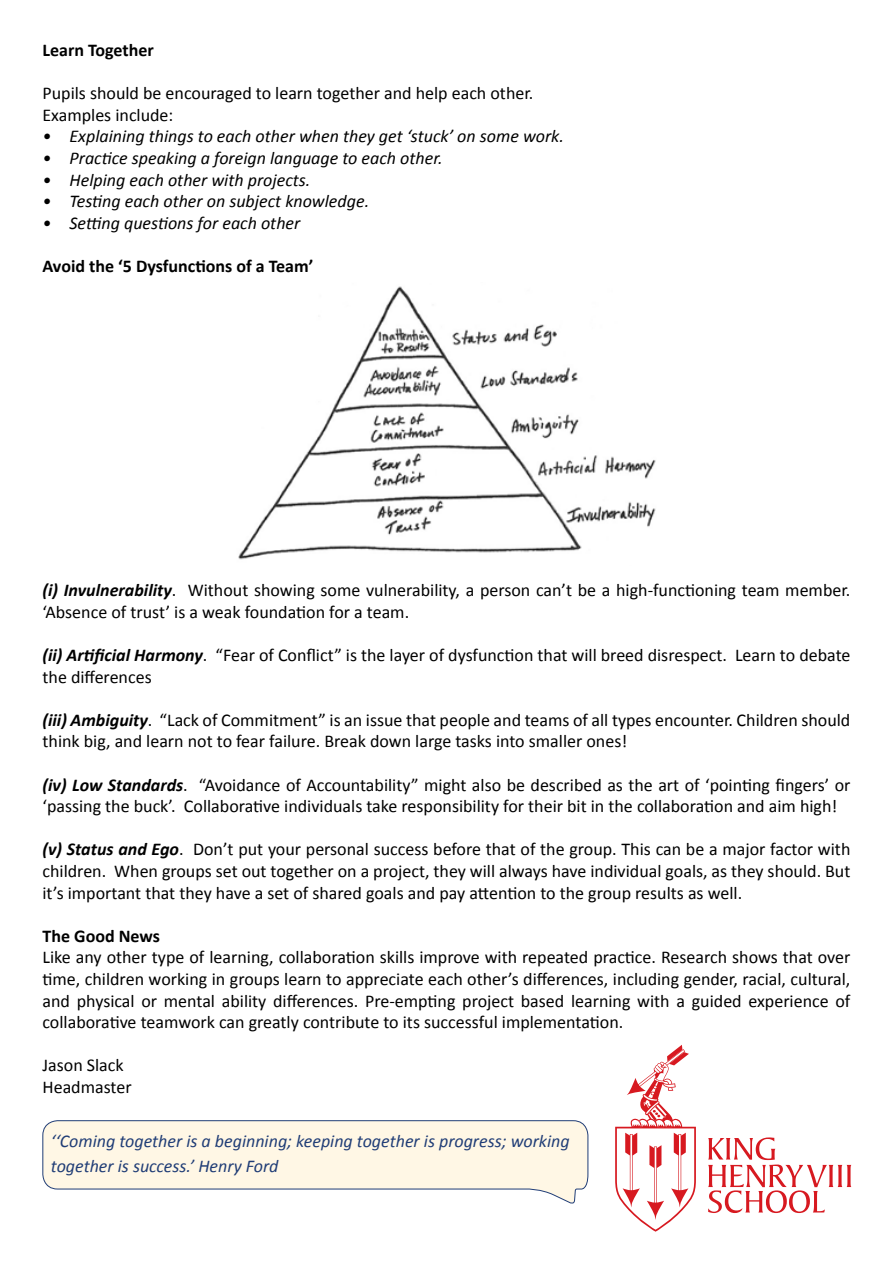
<style>
.page{position:relative;width:893px;height:1263px;background:#fff}
.page>*{position:absolute;margin:0;border:0;box-sizing:border-box;transform-origin:0 0}
.t1{font:18px/21.6px "Calibri";color:#000}
.t2{font:italic 18px "Calibri";color:#000}
.t3{font:italic 18px/25.5px "Calibri";color:#203d76}
.t4{font:700 18px "Calibri";color:#000}
.s1{font-weight:700;font-style:italic}
</style>
<div class="page">
<svg style="left:708px;top:1137px;width:143px;height:76px"></svg>
<svg style="left:615px;top:1045px;width:81px;height:187px"></svg>
<svg style="left:42px;top:1120px;width:546px;height:84px"></svg>
<img style="left:238px;top:286px;width:418px;height:274px">
<p class="t4" style="left:43px;top:39px;width:113px">Learn Together</p>
<p class="t1" style="left:43px;top:83px;width:492px">Pupils should be encouraged to learn together and help each other.<br>Examples include:</p>
<p class="t2" style="left:43px;top:124px;width:523px">• Explaining things to each other when they get ‘stuck’ on some work.</p>
<p class="t2" style="left:43px;top:146px;width:402px">• Practice speaking a foreign language to each other.</p>
<p class="t2" style="left:43px;top:167px;width:269px">• Helping each other with projects.</p>
<p class="t2" style="left:43px;top:189px;width:328px">• Testing each other on subject knowledge.</p>
<p class="t2" style="left:43px;top:211px;width:259px">• Setting questions for each other</p>
<p class="t4" style="left:43px;top:255px;width:272px">Avoid the ‘5 Dysfunctions of a Team’</p>
<p class="t1" style="left:43px;top:579px;width:809px"><span class="s1">(i) Invulnerability</span>. Without showing some vulnerability, a person can’t be a high-functioning team member. ‘Absence of trust’ is a weak foundation for a team.</p>
<p class="t1" style="left:43px;top:644px;width:809px"><span class="s1">(ii) Artificial Harmony</span>. “Fear of Conflict” is the layer of dysfunction that will breed disrespect. Learn to debate the differences</p>
<p class="t1" style="left:43px;top:709px;width:809px"><span class="s1">(iii) Ambiguity</span>. “Lack of Commitment” is an issue that people and teams of all types encounter. Children should think big, and learn not to fear failure. Break down large tasks into smaller ones!</p>
<p class="t1" style="left:43px;top:774px;width:809px"><span class="s1">(iv) Low Standards</span>. “Avoidance of Accountability” might also be described as the art of ‘pointing fingers’ or ‘passing the buck’. Collaborative individuals take responsibility for their bit in the collaboration and aim high!</p>
<p class="t1" style="left:43px;top:839px;width:809px;text-align:justify"><span class="s1">(v) Status and Ego</span>. Don’t put your personal success before that of the group. This can be a major factor with children. When groups set out together on a project, they will always have individual goals, as they should. But it’s important that they have a set of shared goals and pay attention to the group results as well.</p>
<p class="t4" style="left:43px;top:924px;width:119px">The Good News</p>
<p class="t1" style="left:43px;top:947px;width:809px;text-align:justify">Like any other type of learning, collaboration skills improve with repeated practice. Research shows that over time, children working in groups learn to appreciate each other’s differences, including gender, racial, cultural, and physical or mental ability differences. Pre-empting project based learning with a guided experience of collaborative teamwork can greatly contribute to its successful implementation.</p>
<p class="t1" style="left:43px;top:1055px;width:91px">Jason Slack<br>Headmaster</p>
<p class="t3" style="left:51px;top:1127px;width:520px">‘‘Coming together is a beginning; keeping together is progress; working together is success.’ Henry Ford</p>
</div>
